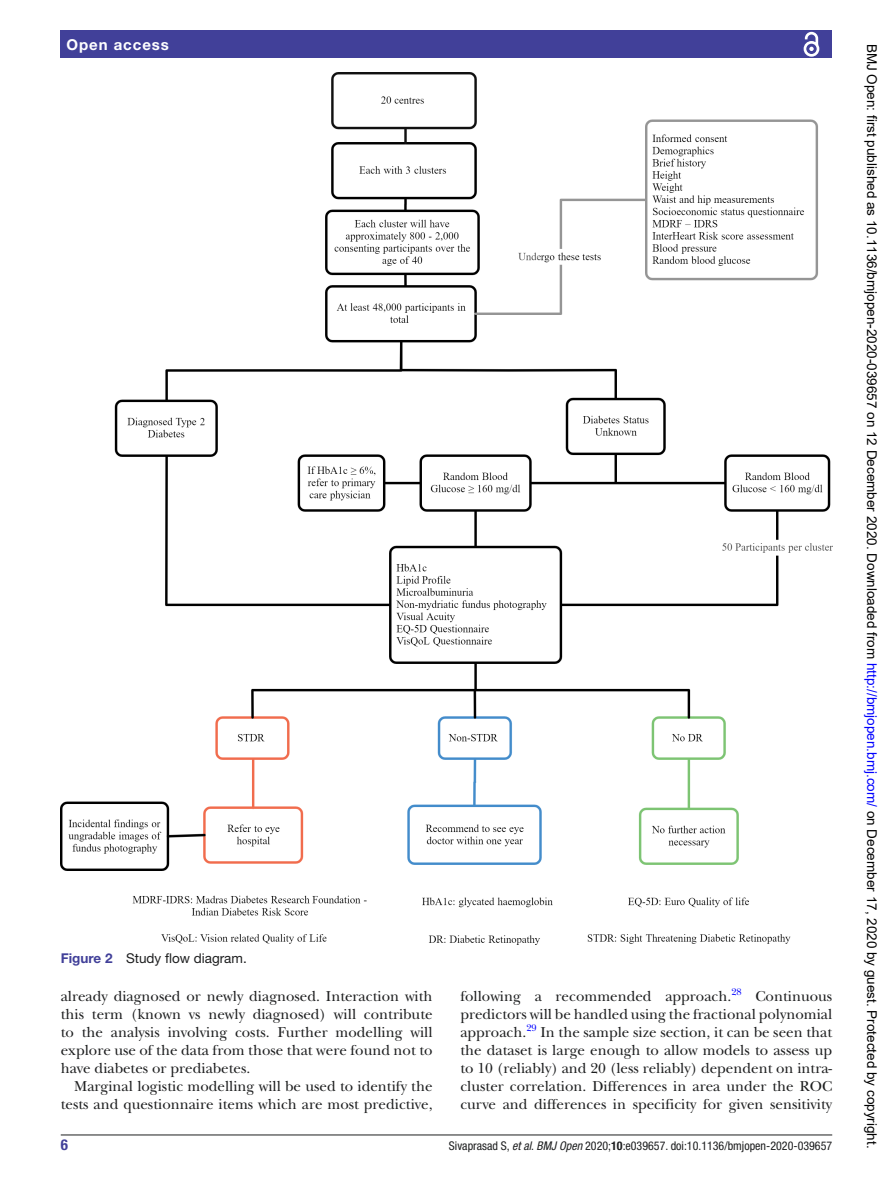
<style>
.page{position:relative;width:893px;height:1191px;background:#fff}
.page>*{position:absolute;margin:0;border:0;box-sizing:border-box;transform-origin:0 0}
.t1{font:15px/18px "New Baskerville";color:#1d1e1f;text-align:justify}
.t2{font:700 15px "Helvetica Neue LT Std";letter-spacing:.065em;color:#fff}
.t3{font:700 condensed 15px "Helvetica Neue LT Std";color:#414099}
.t4{font:13.5px "Arial";color:#000}
.t5{font:13.5px "Helvetica Neue LT Std";color:#1d1e1f}
.t6{font:12px "Helvetica Neue LT Std Cn 3";color:#1d1e1f}
.t7{font:9.9px "New Baskerville";color:#00f}
.s1{font-weight:700;color:#414099}
.s2{font-family:"Helvetica Neue LT Std";font-style:italic;font-stretch:condensed}
.s3{font-family:"Helvetica Neue LT Std Bd Cn 3"}
.s4{color:#00f}
</style>
<div class="page">
<hr style="left:61px;top:1134px;width:771px;height:1px;background:#1d1e1f">
<div style="left:61px;top:31px;width:771px;height:27px;background:#414099"></div>
<svg style="left:803px;top:31px;width:17px;height:26px"></svg>
<img style="left:61px;top:73px;width:771px;height:872px">
<p class="t2" style="left:66px;top:35px;width:104px">Open access</p>
<p class="t5" style="left:61px;top:949px;width:188px"><span class="s1">Figure 2</span> Study flow diagram.</p>
<p class="t1" style="left:61px;top:987px;width:373px">already diagnosed or newly diagnosed. Interaction with this term (known vs newly diagnosed) will contribute to the analysis involving costs. Further modelling will explore use of the data from those that were found not to have diabetes or prediabetes.</p>
<p class="t1" style="left:61px;top:1077px;width:373px;text-align:right">Marginal logistic modelling will be used to identify the tests and questionnaire items which are most predictive,</p>
<p class="t1" style="left:460px;top:987px;width:272px">following a recommended approach.</p>
<p class="t7" style="left:731px;top:985px;width:12px">28</p>
<p class="t1" style="left:460px;top:987px;width:373px;text-indent:295px">Continuous predictors will be handled using the fractional polynomial approach.</p>
<p class="t7" style="left:526px;top:1021px;width:12px">29</p>
<p class="t1" style="left:460px;top:1023px;width:373px;text-indent:80px">In the sample size section, it can be seen that the dataset is large enough to allow models to assess up to 10 (reliably) and 20 (less reliably) dependent on intra&shy;cluster correlation. Differences in area under the ROC curve and differences in specificity for given sensitivity</p>
<p class="t3" style="left:61px;top:1135px;width:9px">6</p>
<p class="t6" style="left:449px;top:1138px;width:385px">Sivaprasad S, <span class="s2">et al</span>. <span class="s2">BMJ Open</span> 2020;<span class="s3">10</span>:e039657. doi:10.1136/bmjopen-2020-039657</p>
<p class="t4" style="left:881px;top:44px;width:1106px;rotate:90deg">BMJ Open: first published as 10.1136/bmjopen-2020-039657 on 12 December 2020. Downloaded from <span class="s4">http://bmjopen.bmj.com/</span> on December 17, 2020 by guest. Protected by copyright.</p>
</div>
